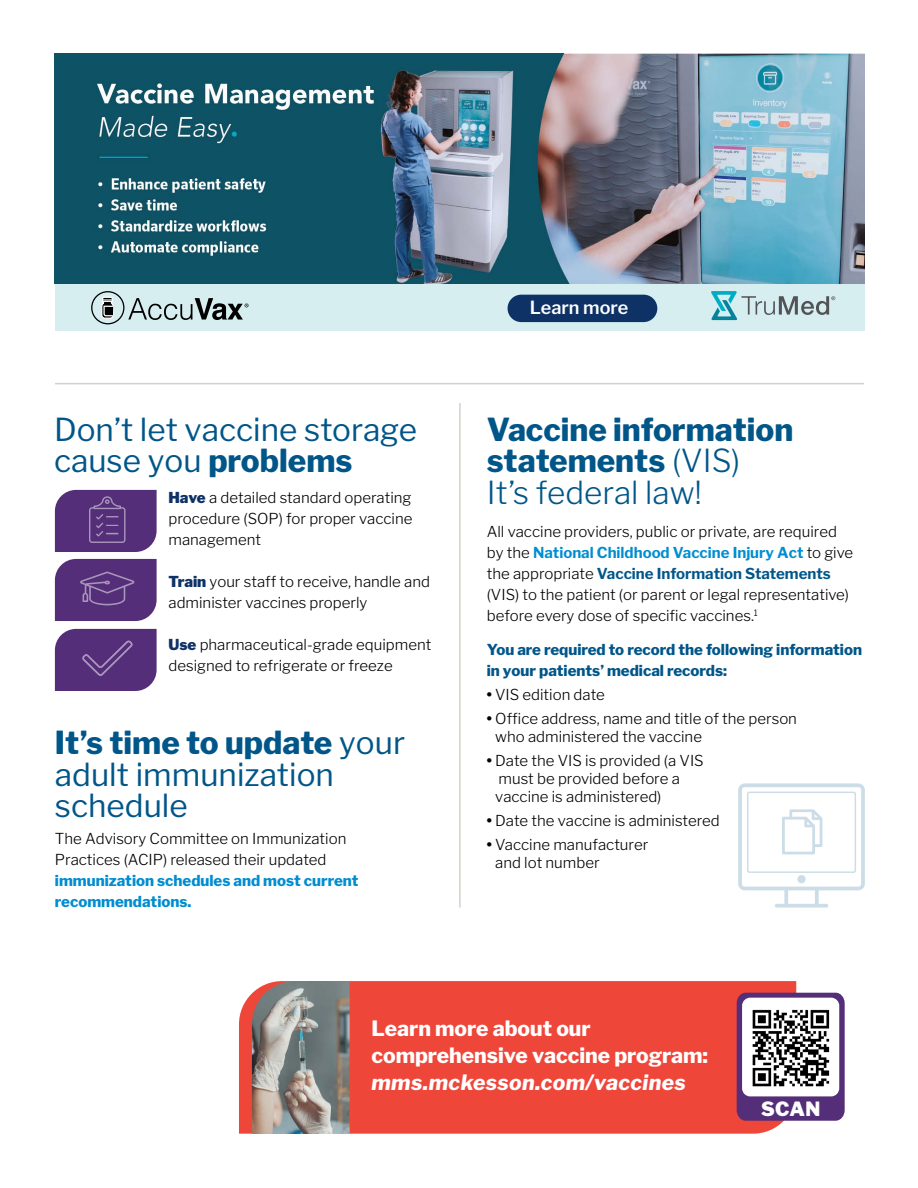
<style>
.page{position:relative;width:918px;height:1188px;background:#fff}
.page>*{position:absolute;margin:0;border:0;box-sizing:border-box;transform-origin:0 0}
.t1{font:31.5px/31.5px "Libre Franklin";color:#005689}
.t2{font:800 31.5px/31.5px "Libre Franklin";color:#005689}
.t3{font:800 21px/27px "Libre Franklin";color:#fff}
.t4{font:italic 100 21px "Libre Franklin";letter-spacing:.02em;color:#fff}
.t5{font:900 19.5px "Libre Franklin";color:#fff}
.t6{font:600 18px "Libre Franklin";color:#fff}
.t7{font:300 15px/21px "Libre Franklin";color:#000}
.t8{font:800 15px/21px "Libre Franklin";color:#005689}
.t9{font:800 15px/21px "Libre Franklin";color:#008dd1}
.s1{font-weight:800}
.s2{font-weight:900;color:#0e3266}
.s3{font-weight:300}
.s4{font-weight:700;color:#008dd1}
.s5{font-weight:700;color:#005689}
</style>
<div class="page">
<svg style="left:55px;top:490px;width:102px;height:62px;background:#5e3a80"></svg>
<svg style="left:55px;top:559px;width:102px;height:62px;background:#5e3b80"></svg>
<svg style="left:55px;top:629px;width:102px;height:62px;background:#5d397f"></svg>
<div style="left:56px;top:281px;width:809px;height:49px;background:#d6eef0"></div>
<img style="left:55px;top:53px;width:810px;height:230px">
<svg style="left:91px;top:291px;width:158px;height:33px"></svg>
<svg style="left:711px;top:291px;width:124px;height:29px"></svg>
<svg style="left:738px;top:783px;width:127px;height:125px"></svg>
<div style="left:797px;top:875px;width:9px;height:8px;background:#cddde7;border-radius:50%"></div>
<hr style="left:55px;top:383px;width:809px;height:1px;background:#d5d0ca">
<hr style="left:459px;top:403px;width:2px;height:505px;background:#d5d0ca">
<div style="left:239px;top:981px;width:557px;height:153px;background:#ef463a"></div>
<img style="left:252px;top:981px;width:98px;height:153px">
<svg style="left:737px;top:993px;width:108px;height:128px;background:#5c377d"></svg>
<div style="left:742px;top:998px;width:97px;height:98px;background:#fff;border-radius:8px"></div>
<img style="left:752px;top:1009px;width:78px;height:78px">
<div style="left:508px;top:295px;width:149px;height:27px;background:#0e3266;border-radius:14px"></div>
<h1 class="t1" style="left:54px;top:414px;width:365px">Don’t let vaccine storage cause you <span class="s1">problems</span></h1>
<p class="t7" style="left:169px;top:487px;width:245px;text-align:justify"><span class="s2">Have</span> a detailed standard operating procedure (SOP) for proper vaccine management</p>
<p class="t7" style="left:169px;top:571px;width:263px"><span class="s2">Train</span> your staff to receive, handle and administer vaccines properly</p>
<p class="t7" style="left:169px;top:634px;width:264px"><span class="s2">Use</span> pharmaceutical-grade equipment designed to refrigerate or freeze</p>
<h1 class="t1" style="left:55px;top:727px;width:352px"><span class="s1">It’s time to update</span> your adult immunization schedule</h1>
<p class="t7" style="left:55px;top:828px;width:293px">The Advisory Committee on Immunization<br>Practices (ACIP) released their updated</p>
<p class="t9" style="left:55px;top:870px;width:305px">immunization schedules and most current recommendations.</p>
<p class="t6" style="left:530px;top:296px;width:100px">Learn more</p>
<h1 class="t2" style="left:487px;top:414px;width:308px">Vaccine information statements <span class="s3">(VIS)<br>It’s federal law!</span></h1>
<p class="t7" style="left:487px;top:521px;width:368px">All vaccine providers, public or private, are required by the <span class="s4">National Childhood Vaccine Injury Act</span> to give the appropriate <span class="s5">Vaccine Information Statements </span>(VIS) to the patient (or parent or legal representative) before every dose of specific vaccines.<sup>1</sup></p>
<p class="t8" style="left:487px;top:639px;width:377px">You are required to record the following information in your patients’ medical records:</p>
<p class="t7" style="left:487px;top:684px;width:120px"><span class="s1">•</span> VIS edition date</p>
<p class="t7" style="left:495px;top:710px;width:303px;line-height:18px;text-indent:-8px"><span class="s1">•</span> Office address, name and title of the person who administered the vaccine</p>
<p class="t7" style="left:495px;top:752px;width:210px;line-height:18px;text-indent:-8px"><span class="s1">•</span> Date the VIS is provided (a VIS must be provided before a vaccine is administered)</p>
<p class="t7" style="left:487px;top:810px;width:235px"><span class="s1">•</span> Date the vaccine is administered</p>
<p class="t7" style="left:495px;top:836px;width:155px;line-height:18px;text-indent:-8px"><span class="s1">•</span> Vaccine manufacturer and lot number</p>
<h2 class="t3" style="left:372px;top:1015px;width:338px">Learn more about our comprehensive vaccine program:</h2>
<h2 class="t4" style="left:372px;top:1066px;width:316px">mms.mckesson.com/vaccines</h2>
<h3 class="t5" style="left:761px;top:1097px;width:61px">SCAN</h3>
</div>
